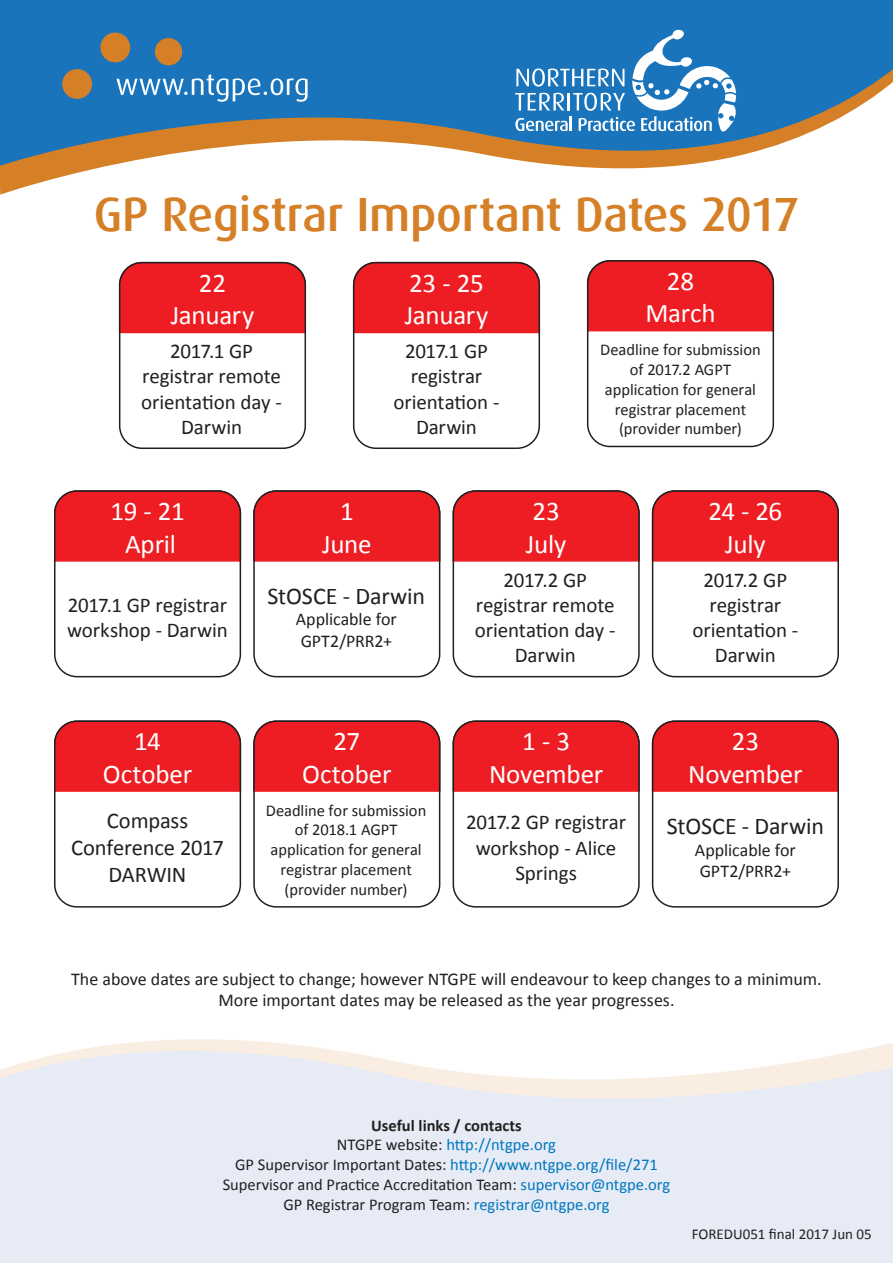
<style>
.page{position:relative;width:893px;height:1263px;background:#fff}
.page>*{position:absolute;margin:0;border:0;box-sizing:border-box;transform-origin:0 0}
.t1{font:500 48px "Dax";letter-spacing:-.01em;color:#d58027}
.t2{font:27px/32.4px "Calibri";letter-spacing:-.01em;color:#fff;text-align:center}
.t3{font:24px "Calibri";letter-spacing:-.01em;color:#231f20}
.t4{font:22.5px/27px "Calibri";letter-spacing:-.01em;color:#231f20;text-align:center}
.t5{font:21px/25.2px "Calibri";letter-spacing:-.005em;color:#231f20;text-align:center}
.t6{font:18px/21.6px "Calibri";color:#231f20}
.t7{font:16.5px/19.8px "Calibri";color:#231f20;text-align:center}
.t8{font:15px "Calibri";color:#231f20}
.s1{font-weight:700}
.s2{color:#0077bd}
</style>
<div class="page">
<svg style="left:0;top:1039px;width:893px;height:224px;background:#e9edf5"></svg>
<svg style="left:0;top:0;width:893px;height:179px;fill:#1974bb"></svg>
<svg style="left:116px;top:74px;width:192px;height:28px;background:#4a91c9"></svg>
<svg style="left:100px;top:32px;width:31px;height:31px"></svg>
<svg style="left:154px;top:38px;width:29px;height:28px"></svg>
<svg style="left:62px;top:69px;width:31px;height:30px"></svg>
<svg style="left:515px;top:29px;width:227px;height:105px"></svg>
<div style="left:587px;top:260px;width:187px;height:187px;border:2px solid #231f20;border-radius:22px"></div>
<svg style="left:586px;top:260px;width:189px;height:73px;background:#e8282e"></svg>
<div style="left:54px;top:490px;width:187px;height:187px;border:2px solid #231f20;border-radius:22px"></div>
<svg style="left:54px;top:490px;width:188px;height:73px;background:#e7262b"></svg>
<div style="left:453px;top:490px;width:187px;height:187px;border:2px solid #231f20;border-radius:22px"></div>
<svg style="left:452px;top:490px;width:188px;height:73px;background:#e6252b"></svg>
<div style="left:119px;top:262px;width:187px;height:187px;border:2px solid #231f20;border-radius:22px"></div>
<svg style="left:118px;top:261px;width:189px;height:74px;background:#e82b30"></svg>
<div style="left:253px;top:490px;width:187px;height:187px;border:2px solid #231f20;border-radius:22px"></div>
<svg style="left:253px;top:490px;width:188px;height:73px;background:#e6262b"></svg>
<div style="left:54px;top:720px;width:187px;height:187px;border:2px solid #231f20;border-radius:22px"></div>
<svg style="left:54px;top:720px;width:188px;height:73px;background:#e6262b"></svg>
<div style="left:453px;top:720px;width:187px;height:187px;border:2px solid #231f20;border-radius:22px"></div>
<svg style="left:452px;top:720px;width:188px;height:73px;background:#e6252b"></svg>
<div style="left:253px;top:720px;width:187px;height:187px;border:2px solid #231f20;border-radius:22px"></div>
<svg style="left:253px;top:720px;width:188px;height:73px;background:#e6252b"></svg>
<div style="left:652px;top:490px;width:187px;height:187px;border:2px solid #231f20;border-radius:22px"></div>
<svg style="left:651px;top:490px;width:188px;height:73px;background:#e7262b"></svg>
<div style="left:353px;top:262px;width:187px;height:187px;border:2px solid #231f20;border-radius:22px"></div>
<svg style="left:352px;top:261px;width:189px;height:74px;background:#e82b30"></svg>
<div style="left:652px;top:720px;width:187px;height:187px;border:2px solid #231f20;border-radius:22px"></div>
<svg style="left:651px;top:720px;width:188px;height:73px;background:#e7262b"></svg>
<h1 class="t1" style="left:94px;top:187px;width:707px">GP Registrar Important Dates 2017</h1>
<h2 class="t2" style="left:645px;top:265px;width:72px">28<br>March</h2>
<p class="t7" style="left:600px;top:340px;width:162px">Deadline for submission of 2017.2 AGPT application for general registrar placement (provider number)</p>
<h2 class="t2" style="left:171px;top:267px;width:85px">22<br>January</h2>
<p class="t5" style="left:141px;top:339px;width:142px">2017.1 GP registrar remote orientation day -<br>Darwin</p>
<h2 class="t2" style="left:405px;top:267px;width:85px;text-align:left">23 - 25<br>January</h2>
<p class="t5" style="left:394px;top:339px;width:107px">2017.1 GP registrar orientation -<br>Darwin</p>
<h2 class="t2" style="left:110px;top:495px;width:76px">19 - 21<br>April</h2>
<p class="t5" style="left:67px;top:592px;width:162px;text-align:left">2017.1 GP registrar workshop - Darwin</p>
<h2 class="t2" style="left:103px;top:725px;width:91px">14<br>October</h2>
<h3 class="t4" style="left:71px;top:807px;width:154px">Compass<br>Conference 2017<br>DARWIN</h3>
<h2 class="t2" style="left:322px;top:495px;width:51px">1<br>June</h2>
<h3 class="t3" style="left:267px;top:581px;width:159px">StOSCE - Darwin</h3>
<p class="t6" style="left:296px;top:609px;width:102px">Applicable for<br>GPT2/PRR2+</p>
<h2 class="t2" style="left:302px;top:725px;width:91px">27<br>October</h2>
<p class="t7" style="left:266px;top:800px;width:162px">Deadline for submission of 2018.1 AGPT application for general registrar placement (provider number)</p>
<h2 class="t2" style="left:526px;top:495px;width:42px;text-align:left">23<br>July</h2>
<p class="t5" style="left:475px;top:567px;width:142px">2017.2 GP registrar remote orientation day -<br>Darwin</p>
<h2 class="t2" style="left:489px;top:725px;width:116px">1 - 3<br>November</h2>
<p class="t5" style="left:466px;top:810px;width:161px">2017.2 GP registrar workshop - Alice<br>Springs</p>
<h2 class="t2" style="left:709px;top:495px;width:75px">24 - 26<br>July</h2>
<p class="t5" style="left:692px;top:567px;width:107px">2017.2 GP registrar orientation -<br>Darwin</p>
<h2 class="t2" style="left:688px;top:725px;width:116px">23<br>November</h2>
<h3 class="t3" style="left:667px;top:811px;width:159px">StOSCE - Darwin</h3>
<p class="t6" style="left:695px;top:839px;width:102px">Applicable for<br>GPT2/PRR2+</p>
<p class="t6" style="left:71px;top:968px;width:752px;text-align:center">The above dates are subject to change; however NTGPE will endeavour to keep changes to a minimum.<br>More important dates may be released as the year progresses.</p>
<p class="t7" style="left:223px;top:1115px;width:449px"><span class="s1">Useful links / contacts<br></span>NTGPE website: <span class="s2">http://ntgpe.org<br></span>GP Supervisor Important Dates: <span class="s2">http://www.ntgpe.org/file/271<br></span>Supervisor and Practice Accreditation Team: <span class="s2">supervisor@ntgpe.org </span>GP Registrar Program Team: <span class="s2">registrar@ntgpe.org</span></p>
<p class="t8" style="left:692px;top:1225px;width:181px">FOREDU051 final 2017 Jun 05</p>
</div>
